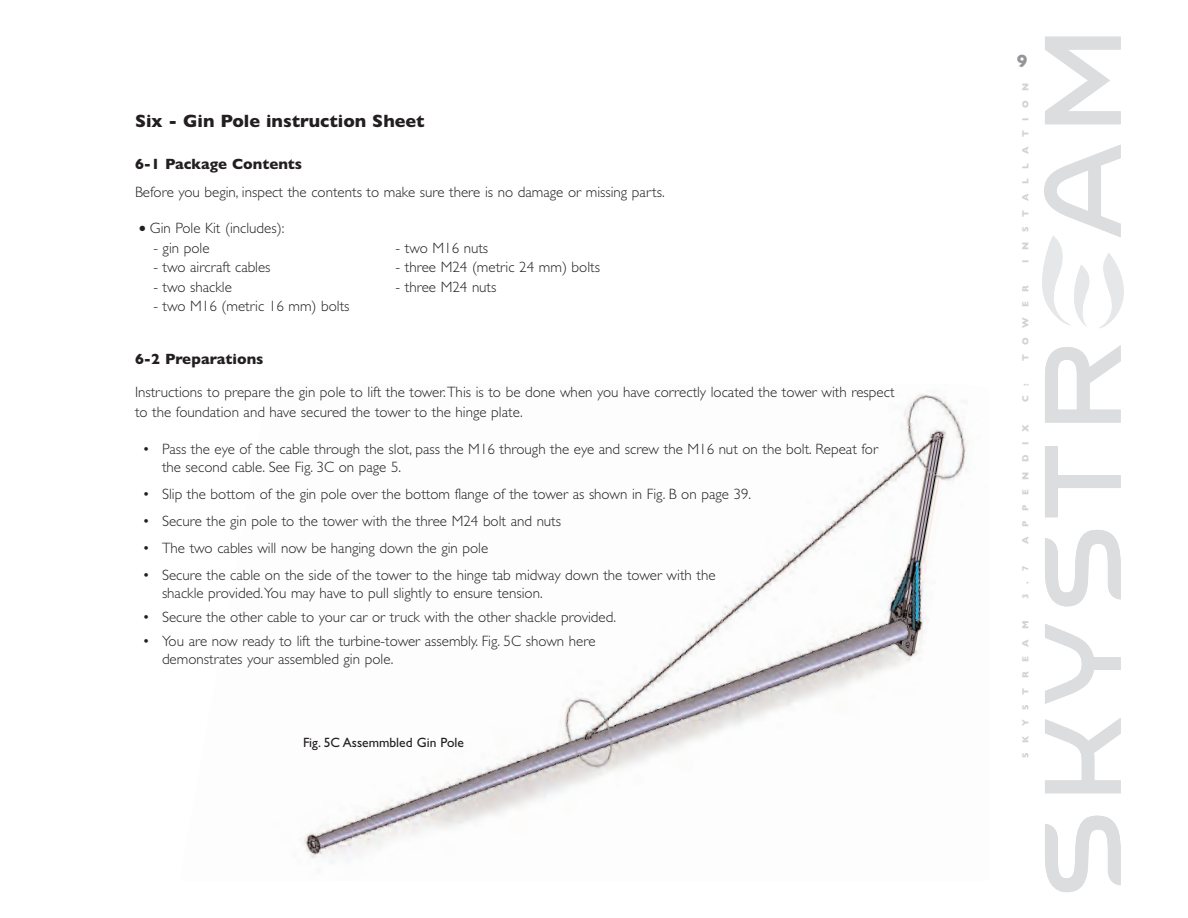
<style>
.page{position:relative;width:1188px;height:918px;background:#fff}
.page>*{position:absolute;margin:0;border:0;box-sizing:border-box;transform-origin:0 0}
.t1{font:700 18px "Gill Sans";color:#231f20}
.t2{font:700 18px "Gill Sans";color:#939598}
.t3{font:300 15px/18px "Gill Sans";color:#231f20}
.t4{font:700 15px "Gill Sans";color:#231f20}
.t5{font:13.5px "Gill Sans";color:#231f20}
.t6{font:700 9px "Gill Sans";letter-spacing:1.07em;color:#d1d2d4}
</style>
<div class="page">
<svg style="left:1042px;top:265px;width:82px;height:41px"></svg>
<svg style="left:1044px;top:37px;width:77px;height:855px"></svg>
<img style="left:302px;top:394px;width:665px;height:469px">
<p class="t1" style="left:135px;top:110px;width:291px">Six - Gin Pole instruction Sheet</p>
<p class="t4" style="left:135px;top:155px;width:169px">6-1 Package Contents</p>
<p class="t3" style="left:135px;top:185px;width:531px">Before you begin, inspect the contents to make sure there is no damage or missing parts.</p>
<p class="t3" style="left:139px;top:221px;width:146px">● Gin Pole Kit (includes):</p>
<p class="t3" style="left:153px;top:240px;width:58px">- gin pole</p>
<p class="t3" style="left:153px;top:260px;width:119px">- two aircraft cables</p>
<p class="t3" style="left:153px;top:279px;width:80px">- two shackle</p>
<p class="t3" style="left:153px;top:299px;width:198px">- two M16 (metric 16 mm) bolts</p>
<p class="t4" style="left:135px;top:350px;width:130px">6-2 Preparations</p>
<p class="t3" style="left:135px;top:384px;width:761px;line-height:19.5px">Instructions to prepare the gin pole to lift the tower.This is to be done when you have correctly located the tower with respect to the foundation and have secured the tower to the hinge plate.</p>
<p class="t3" style="left:162px;top:442px;width:718px;text-indent:-20px">• Pass the eye of the cable through the slot, pass the M16 through the eye and screw the M16 nut on the bolt. Repeat for the second cable. See Fig. 3C on page 5.</p>
<p class="t3" style="left:142px;top:487px;width:610px">• Slip the bottom of the gin pole over the bottom flange of the tower as shown in Fig. B on page 39.</p>
<p class="t3" style="left:142px;top:514px;width:420px">• Secure the gin pole to the tower with the three M24 bolt and nuts</p>
<p class="t3" style="left:142px;top:541px;width:347px">• The two cables will now be hanging down the gin pole</p>
<p class="t3" style="left:162px;top:568px;width:555px;text-indent:-20px">• Secure the cable on the side of the tower to the hinge tab midway down the tower with the shackle provided.You may have to pull slightly to ensure tension.</p>
<p class="t3" style="left:142px;top:610px;width:475px">• Secure the other cable to your car or truck with the other shackle provided.</p>
<p class="t3" style="left:162px;top:634px;width:435px;text-indent:-20px">• You are now ready to lift the turbine-tower assembly. Fig. 5C shown here demonstrates your assembled gin pole.</p>
<p class="t3" style="left:396px;top:240px;width:94px">- two M16 nuts</p>
<p class="t3" style="left:396px;top:260px;width:206px">- three M24 (metric 24 mm) bolts</p>
<p class="t3" style="left:396px;top:279px;width:102px">- three M24 nuts</p>
<p class="t5" style="left:303px;top:737px;width:163px">Fig. 5C Assemmbled Gin Pole</p>
<p class="t2" style="left:1017px;top:50px;width:12px">9</p>
<p class="t6" style="left:1020px;top:263px;width:182px;rotate:-90deg">INSTALLATION</p>
<p class="t6" style="left:1020px;top:361px;width:77px;rotate:-90deg">TOWER</p>
<p class="t6" style="left:1020px;top:402px;width:20px;rotate:-90deg">C :</p>
<p class="t6" style="left:1020px;top:544px;width:121px;rotate:-90deg">APPENDIX</p>
<p class="t6" style="left:1020px;top:599px;width:34px;rotate:-90deg">3.7</p>
<p class="t6" style="left:1020px;top:758px;width:139px;rotate:-90deg">SKYSTREAM</p>
</div>
